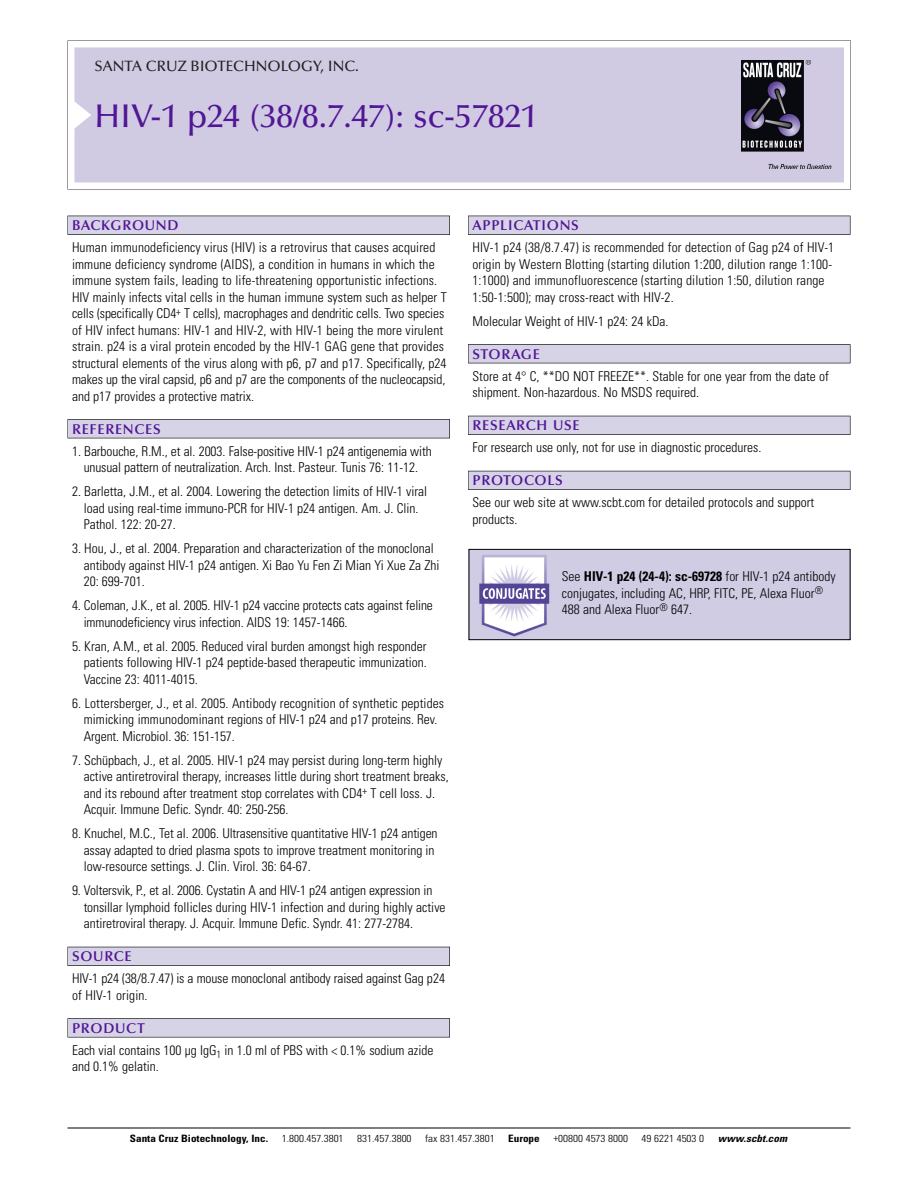
<style>
.page{position:relative;width:918px;height:1188px;background:#fff}
.page>*{position:absolute;margin:0;border:0;box-sizing:border-box;transform-origin:0 0}
.t1{font:500 33px "Optima";color:#511695}
.t2{font:500 15px "Optima";color:#231f20}
.t3{font:600 14.25px "Optima";letter-spacing:.05em;color:#511695}
.t4{font:300 condensed 13.5px/16.5px "Univers";color:#000}
.t5{font:300 condensed 10.2px "Univers";color:#000;scale:1.1 1}
.t6{font:700 condensed 10.2px "Univers";color:#000;scale:1.1 1}
.t7{font:italic 700 condensed 10.2px "Univers";letter-spacing:.005em;color:#000;scale:1.1 1}
.s1{font-weight:700}
</style>
<div class="page">
<svg style="left:68px;top:40px;width:783px;height:149px"></svg>
<div style="left:74px;top:47px;width:770px;height:135px;background:#d1cae3"></div>
<img style="left:741px;top:60px;width:90px;height:108px">
<div style="left:68px;top:216px;width:382px;height:19px;background:#525155"></div>
<div style="left:68px;top:216px;width:381px;height:18px;background:#d7d3e7"></div>
<div style="left:68px;top:419px;width:382px;height:19px;background:#525155"></div>
<div style="left:68px;top:420px;width:381px;height:18px;background:#d7d3e7"></div>
<div style="left:68px;top:947px;width:382px;height:19px;background:#525158"></div>
<div style="left:68px;top:947px;width:381px;height:18px;background:#d7d3e7"></div>
<div style="left:68px;top:1018px;width:382px;height:19px;background:#575759"></div>
<div style="left:68px;top:1019px;width:381px;height:18px;background:#d7d3e7"></div>
<div style="left:468px;top:216px;width:382px;height:19px;background:#525155"></div>
<div style="left:468px;top:216px;width:382px;height:18px;background:#d7d3e7"></div>
<div style="left:468px;top:344px;width:382px;height:19px;background:#525155"></div>
<div style="left:468px;top:345px;width:382px;height:18px;background:#d7d3e7"></div>
<div style="left:468px;top:416px;width:382px;height:19px;background:#525158"></div>
<div style="left:468px;top:416px;width:382px;height:18px;background:#d7d3e7"></div>
<div style="left:468px;top:471px;width:382px;height:19px;background:#54535a"></div>
<div style="left:468px;top:471px;width:382px;height:18px;background:#d7d3e7"></div>
<hr style="left:68px;top:1128px;width:782px;height:1px;background:#000">
<img style="left:471px;top:551px;width:377px;height:87px">
<div style="left:469px;top:549px;width:381px;height:91px;border:1px solid #000"></div>
<p class="t2" style="left:94px;top:61px;width:266px">SANTA CRUZ BIOTECHNOLOGY, INC.</p>
<h1 class="t1" style="left:94px;top:103px;width:445px">HIV-1 p24 (38/8.7.47): sc-57821</h1>
<p class="t3" style="left:72px;top:219px;width:108px">BACKGROUND</p>
<p class="t4" style="left:72px;top:240px;width:376px">Human immunodeficiency virus (HIV) is a retrovirus that causes acquired immune deficiency syndrome (AIDS), a condition in humans in which the immune system fails, leading to life-threatening opportunistic infections.<br>HIV mainly infects vital cells in the human immune system such as helper T cells (specifically CD4<sup>+</sup> T cells), macrophages and dendritic cells. Two species of HIV infect humans: HIV-1 and HIV-2, with HIV-1 being the more virulent strain. p24 is a viral protein encoded by the HIV-1 GAG gene that provides structural elements of the virus along with p6, p7 and p17. Specifically, p24 makes up the viral capsid, p6 and p7 are the components of the nucleocapsid, and p17 provides a protective matrix.</p>
<p class="t3" style="left:72px;top:423px;width:90px">REFERENCES</p>
<p class="t4" style="left:72px;top:444px;width:361px;text-align:center">1. Barbouche, R.M., et al. 2003. False-positive HIV-1 p24 antigenemia with unusual pattern of neutralization. Arch. Inst. Pasteur. Tunis 76: 11-12.</p>
<p class="t4" style="left:84px;top:484px;width:345px;text-indent:-12px">2. Barletta, J.M., et al. 2004. Lowering the detection limits of HIV-1 viral load using real-time immuno-PCR for HIV-1 p24 antigen. Am. J. Clin.<br>Pathol. 122: 20-27.</p>
<p class="t4" style="left:84px;top:541px;width:357px;text-indent:-12px">3. Hou, J., et al. 2004. Preparation and characterization of the monoclonal antibody against HIV-1 p24 antigen. Xi Bao Yu Fen Zi Mian Yi Xue Za Zhi<br>20: 699-701.</p>
<p class="t4" style="left:84px;top:598px;width:351px;text-indent:-12px">4. Coleman, J.K., et al. 2005. HIV-1 p24 vaccine protects cats against feline immunodeficiency virus infection. AIDS 19: 1457-1466.</p>
<p class="t4" style="left:84px;top:639px;width:345px;text-align:justify;text-indent:-12px">5. Kran, A.M., et al. 2005. Reduced viral burden amongst high responder patients following HIV-1 p24 peptide-based therapeutic immunization.<br>Vaccine 23: 4011-4015.</p>
<p class="t4" style="left:84px;top:696px;width:362px;text-indent:-12px">6. Lottersberger, J., et al. 2005. Antibody recognition of synthetic peptides mimicking immunodominant regions of HIV-1 p24 and p17 proteins. Rev.<br>Argent. Microbiol. 36: 151-157.</p>
<p class="t4" style="left:84px;top:753px;width:367px;text-indent:-12px">7. Schüpbach, J., et al. 2005. HIV-1 p24 may persist during long-term highly active antiretroviral therapy, increases little during short treatment breaks, and its rebound after treatment stop correlates with CD4<sup>+</sup> T cell loss. J.<br>Acquir. Immune Defic. Syndr. 40: 250-256.</p>
<p class="t4" style="left:84px;top:826px;width:355px;text-indent:-12px">8. Knuchel, M.C., Tet al. 2006. Ultrasensitive quantitative HIV-1 p24 antigen assay adapted to dried plasma spots to improve treatment monitoring in low-resource settings. J. Clin. Virol. 36: 64-67.</p>
<p class="t4" style="left:84px;top:883px;width:363px;text-indent:-12px">9. Voltersvik, P., et al. 2006. Cystatin A and HIV-1 p24 antigen expression in tonsillar lymphoid follicles during HIV-1 infection and during highly active antiretroviral therapy. J. Acquir. Immune Defic. Syndr. 41: 277-2784.</p>
<p class="t3" style="left:72px;top:951px;width:61px">SOURCE</p>
<p class="t4" style="left:72px;top:971px;width:375px">HIV-1 p24 (38/8.7.47) is a mouse monoclonal antibody raised against Gag p24 of HIV-1 origin.</p>
<p class="t3" style="left:72px;top:1022px;width:74px">PRODUCT</p>
<p class="t4" style="left:72px;top:1043px;width:363px">Each vial contains 100 µg IgG<sub>1</sub> in 1.0 ml of PBS with &lt; 0.1% sodium azide and 0.1% gelatin.</p>
<p class="t3" style="left:473px;top:219px;width:108px">APPLICATIONS</p>
<p class="t4" style="left:473px;top:240px;width:363px">HIV-1 p24 (38/8.7.47) is recommended for detection of Gag p24 of HIV-1 origin by Western Blotting (starting dilution 1:200, dilution range 1:100- 1:1000) and immunofluorescence (starting dilution 1:50, dilution range 1:50-1:500); may cross-react with HIV-2.</p>
<p class="t4" style="left:473px;top:314px;width:198px">Molecular Weight of HIV-1 p24: 24 kDa.</p>
<p class="t3" style="left:473px;top:348px;width:69px">STORAGE</p>
<p class="t4" style="left:473px;top:369px;width:358px">Store at 4° C, **DO NOT FREEZE**. Stable for one year from the date of shipment. Non-hazardous. No MSDS required.</p>
<p class="t3" style="left:473px;top:420px;width:109px">RESEARCH USE</p>
<p class="t4" style="left:473px;top:440px;width:290px">For research use only, not for use in diagnostic procedures.</p>
<p class="t3" style="left:473px;top:475px;width:92px">PROTOCOLS</p>
<p class="t4" style="left:473px;top:495px;width:343px">See our web site at www.scbt.com for detailed protocols and support products.</p>
<p class="t4" style="left:562px;top:569px;width:275px">See <span class="s1">HIV-1 p24 (24-4): sc-69728</span> for HIV-1 p24 antibody conjugates, including AC, HRP, FITC, PE, Alexa Fluor<sup>®<br></sup>488 and Alexa Fluor<sup>®</sup> 647.</p>
<p class="t6" style="left:130px;top:1135px;width:127px">Santa Cruz Biotechnology, Inc.</p>
<p class="t5" style="left:282px;top:1135px;width:58px">1.800.457.3801</p>
<p class="t5" style="left:357px;top:1135px;width:51px">831.457.3800</p>
<p class="t5" style="left:425px;top:1135px;width:65px">fax 831.457.3801</p>
<p class="t6" style="left:508px;top:1135px;width:30px">Europe</p>
<p class="t5" style="left:553px;top:1135px;width:69px">+00800 4573 8000</p>
<p class="t5" style="left:642px;top:1135px;width:58px">49 6221 4503 0</p>
<p class="t7" style="left:718px;top:1135px;width:64px">www.scbt.com</p>
</div>
